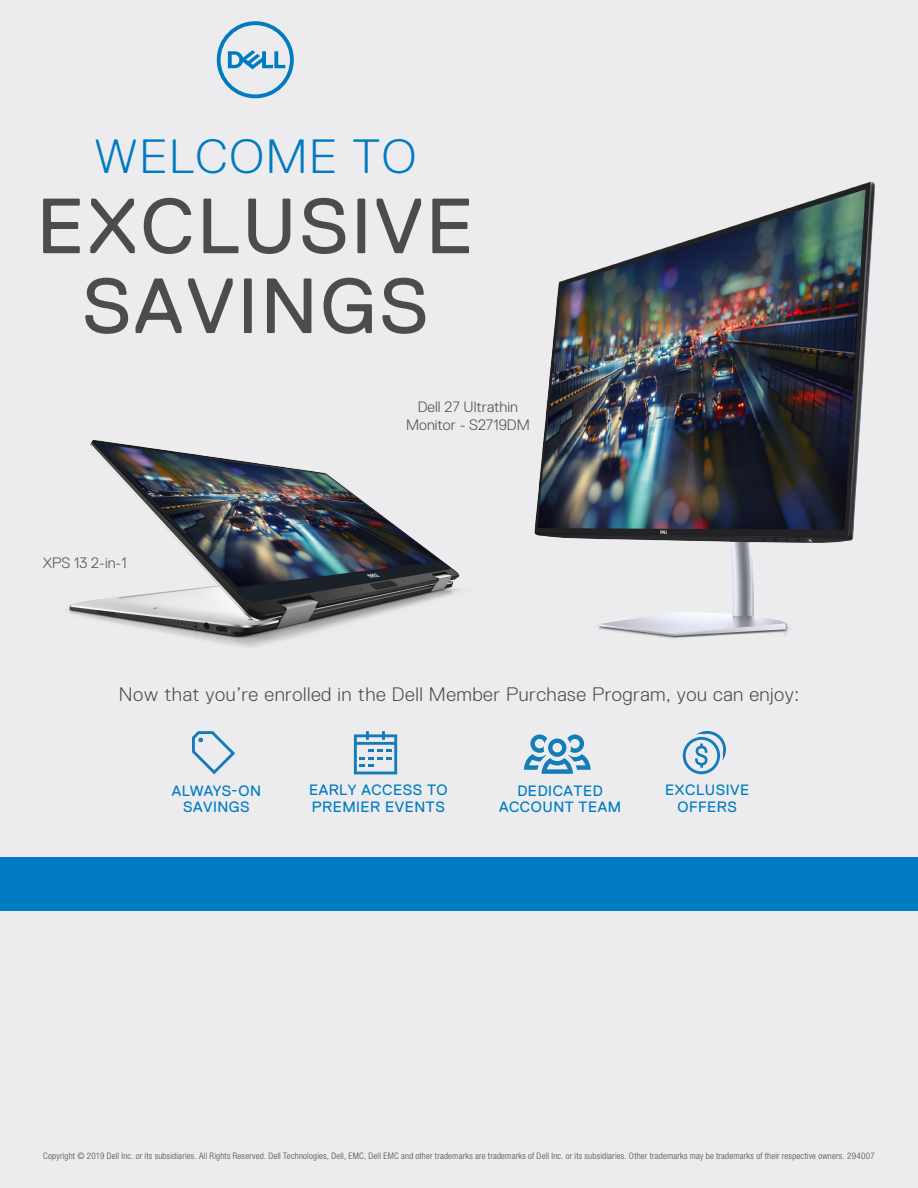
<style>
.page{position:relative;width:918px;height:1188px;background:#ececee}
.page>*{position:absolute;margin:0;border:0;box-sizing:border-box;transform-origin:0 0}
.t1{font:78px/79.8px "Dell Replica";letter-spacing:.035em;color:#4b4c4d;text-align:center}
.t2{font:300 48px "Dell Replica";letter-spacing:.035em;color:#007bc2}
.t3{font:300 19.5px "Dell Replica";letter-spacing:.025em;color:#4b4c4d}
.t4{font:15px/16.5px "Dell Replica";letter-spacing:.035em;color:#007bc2;text-align:center}
.t5{font:300 15px/18px "Dell Replica";color:#4b4c4d;text-align:center}
.t6{font:300 condensed 9px "Helvetica Neue LT Std";letter-spacing:.025em;color:#4b4c4d}
</style>
<div class="page">
<img style="left:534px;top:181px;width:341px;height:458px">
<img style="left:68px;top:440px;width:392px;height:335px">
<svg style="left:524px;top:734px;width:67px;height:40px"></svg>
<svg style="left:683px;top:731px;width:43px;height:43px"></svg>
<svg style="left:192px;top:731px;width:43px;height:43px"></svg>
<svg style="left:354px;top:731px;width:43px;height:43px"></svg>
<div style="left:0;top:857px;width:918px;height:54px;background:#007bc2"></div>
<svg style="left:217px;top:21px;width:77px;height:77px"></svg>
<h2 class="t2" style="left:94px;top:130px;width:324px">WELCOME TO</h2>
<h1 class="t1" style="left:37px;top:187px;width:438px">EXCLUSIVE<br>SAVINGS</h1>
<h3 class="t5" style="left:43px;top:554px;width:85px">XPS 13 2-in-1</h3>
<h3 class="t5" style="left:406px;top:398px;width:125px">Dell 27 Ultrathin<br>Monitor - S2719DM</h3>
<h3 class="t3" style="left:119px;top:683px;width:682px">Now that you’re enrolled in the Dell Member Purchase Program, you can enjoy:</h3>
<h3 class="t4" style="left:309px;top:782px;width:140px;text-align:left">EARLY ACCESS TO<br>PREMIER EVENTS</h3>
<h3 class="t4" style="left:665px;top:782px;width:85px">EXCLUSIVE<br>OFFERS</h3>
<h3 class="t4" style="left:172px;top:782px;width:91px">ALWAYS-ON<br>SAVINGS</h3>
<h3 class="t4" style="left:499px;top:782px;width:124px">DEDICATED<br>ACCOUNT TEAM</h3>
<p class="t6" style="left:43px;top:1151px;width:833px">Copyright © 2019 Dell Inc. or its subsidiaries. All Rights Reserved. Dell Technologies, Dell, EMC, Dell EMC and other trademarks are trademarks of Dell Inc. or its subsidiaries. Other trademarks may be trademarks of their respective owners. 294007</p>
</div>
